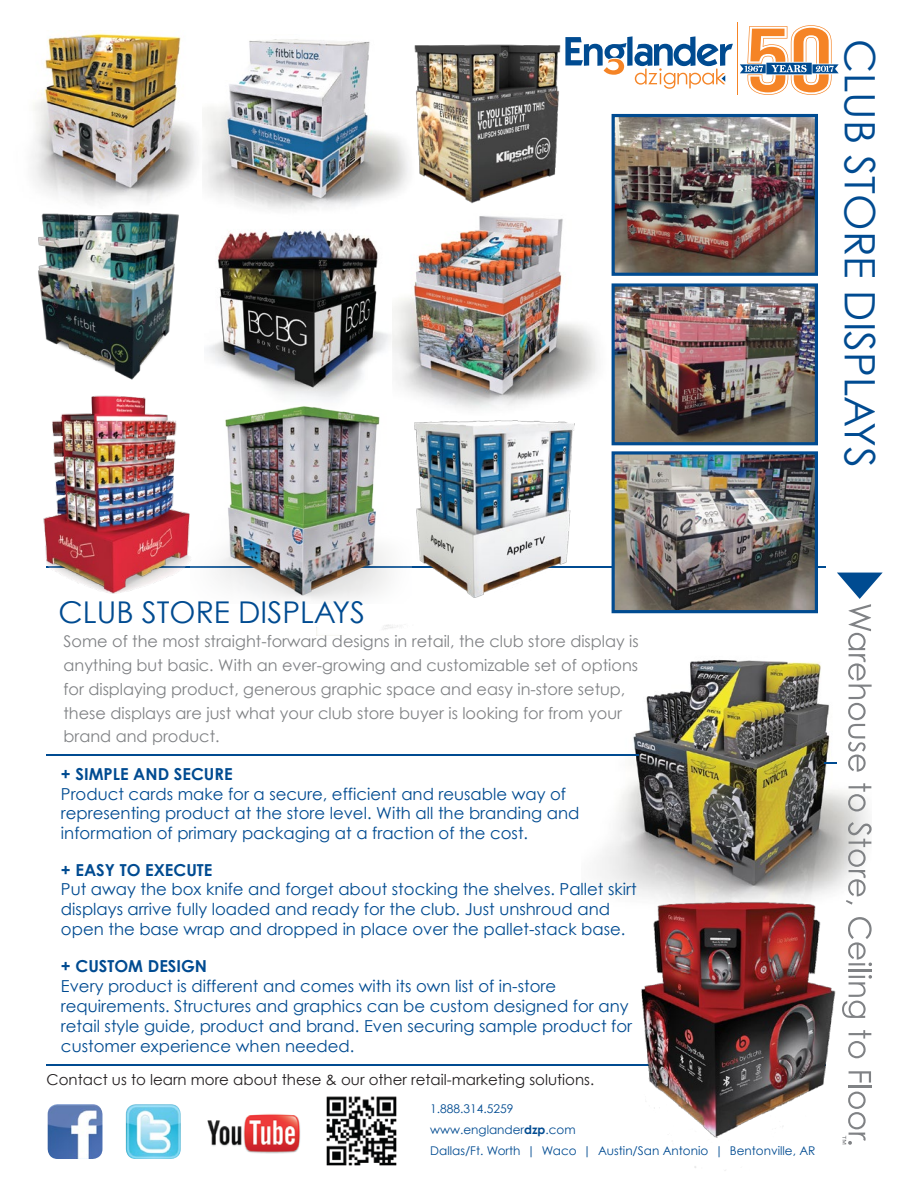
<style>
.page{position:relative;width:918px;height:1188px;background:#fff}
.page>*{position:absolute;margin:0;border:0;box-sizing:border-box;transform-origin:0 0}
.t1{font:42px "Century Gothic";color:#004b91}
.t2{font:30px "Century Gothic";color:#004b91}
.t3{font:16.5px/19.8px "Century Gothic";color:#004b91}
.t4{font:700 16.5px "Century Gothic";color:#004b91}
.t5{font:16.2px/24px "Century Gothic";color:#808285}
.t6{font:15px "Century Gothic";color:#231f20}
.t7{font:12px/21px "Century Gothic";color:#004b91}
.s1{font-weight:700}
</style>
<div class="page">
<img style="left:203px;top:39px;width:206px;height:170px">
<img style="left:32px;top:33px;width:165px;height:155px">
<img style="left:600px;top:659px;width:272px;height:235px">
<svg style="left:848px;top:783px;width:23px;height:28px"></svg>
<svg style="left:846px;top:822px;width:26px;height:72px"></svg>
<hr style="left:46px;top:1064px;width:780px;height:2px;background:#004b91">
<hr style="left:46px;top:754px;width:593px;height:2px;background:#004b91">
<svg style="left:824px;top:573px;width:59px;height:199px"></svg>
<hr style="left:46px;top:566px;width:780px;height:1px;background:#004b91">
<img style="left:289px;top:413px;width:27px;height:186px">
<img style="left:126px;top:1104px;width:55px;height:55px">
<img style="left:326px;top:1096px;width:71px;height:70px">
<img style="left:48px;top:1104px;width:54px;height:55px">
<img style="left:207px;top:1114px;width:94px;height:40px">
<img style="left:670px;top:455px;width:144px;height:154px">
<div style="left:612px;top:451px;width:206px;height:162px;border:3px solid #004b91"></div>
<img style="left:392px;top:209px;width:220px;height:196px">
<img style="left:616px;top:287px;width:198px;height:154px">
<div style="left:612px;top:283px;width:206px;height:162px;border:3px solid #004b91"></div>
<img style="left:616px;top:118px;width:198px;height:154px">
<div style="left:612px;top:114px;width:206px;height:162px;border:3px solid #004b91"></div>
<img style="left:217px;top:230px;width:173px;height:183px">
<img style="left:316px;top:405px;width:354px;height:231px">
<img style="left:38px;top:188px;width:179px;height:191px">
<img style="left:636px;top:894px;width:236px;height:277px">
<img style="left:414px;top:44px;width:147px;height:160px">
<img style="left:43px;top:379px;width:246px;height:219px">
<hr style="left:737px;top:23px;width:1px;height:72px;background:#f58426">
<svg style="left:740px;top:25px;width:99px;height:70px"></svg>
<svg style="left:565px;top:36px;width:168px;height:53px"></svg>
<h1 class="t1" style="left:886px;top:39px;width:431px;rotate:90deg">CLUB STORE DISPLAYS</h1>
<h2 class="t2" style="left:58px;top:594px;width:308px">CLUB STORE DISPLAYS</h2>
<p class="t5" style="left:63px;top:628px;width:577px">Some of the most straight-forward designs in retail, the club store display is anything but basic. With an ever-growing and customizable set of options for displaying product, generous graphic space and easy in-store setup, these displays are just what your club store buyer is looking for from your brand and product.</p>
<p class="t4" style="left:61px;top:763px;width:173px">+ SIMPLE AND SECURE</p>
<p class="t3" style="left:61px;top:784px;width:520px">Product cards make for a secure, efficient and reusable way of representing product at the store level. With all the branding and information of primary packaging at a fraction of the cost.</p>
<p class="t4" style="left:61px;top:859px;width:153px">+ EASY TO EXECUTE</p>
<p class="t3" style="left:61px;top:879px;width:577px">Put away the box knife and forget about stocking the shelves. Pallet skirt displays arrive fully loaded and ready for the club. Just unshroud and open the base wrap and dropped in place over the pallet-stack base.</p>
<p class="t4" style="left:61px;top:956px;width:148px">+ CUSTOM DESIGN</p>
<p class="t3" style="left:61px;top:976px;width:573px">Every product is different and comes with its own list of in-store requirements. Structures and graphics can be custom designed for any retail style guide, product and brand. Even securing sample product for customer experience when needed.</p>
<p class="t6" style="left:46px;top:1070px;width:549px">Contact us to learn more about these &amp; our other retail-marketing solutions.</p>
<p class="t7" style="left:430px;top:1098px;width:387px">1.888.314.5259<br>www.englander<span class="s1">dzp</span>.com<br>Dallas/Ft. Worth | Waco | Austin/San Antonio | Bentonville, AR</p>
</div>
